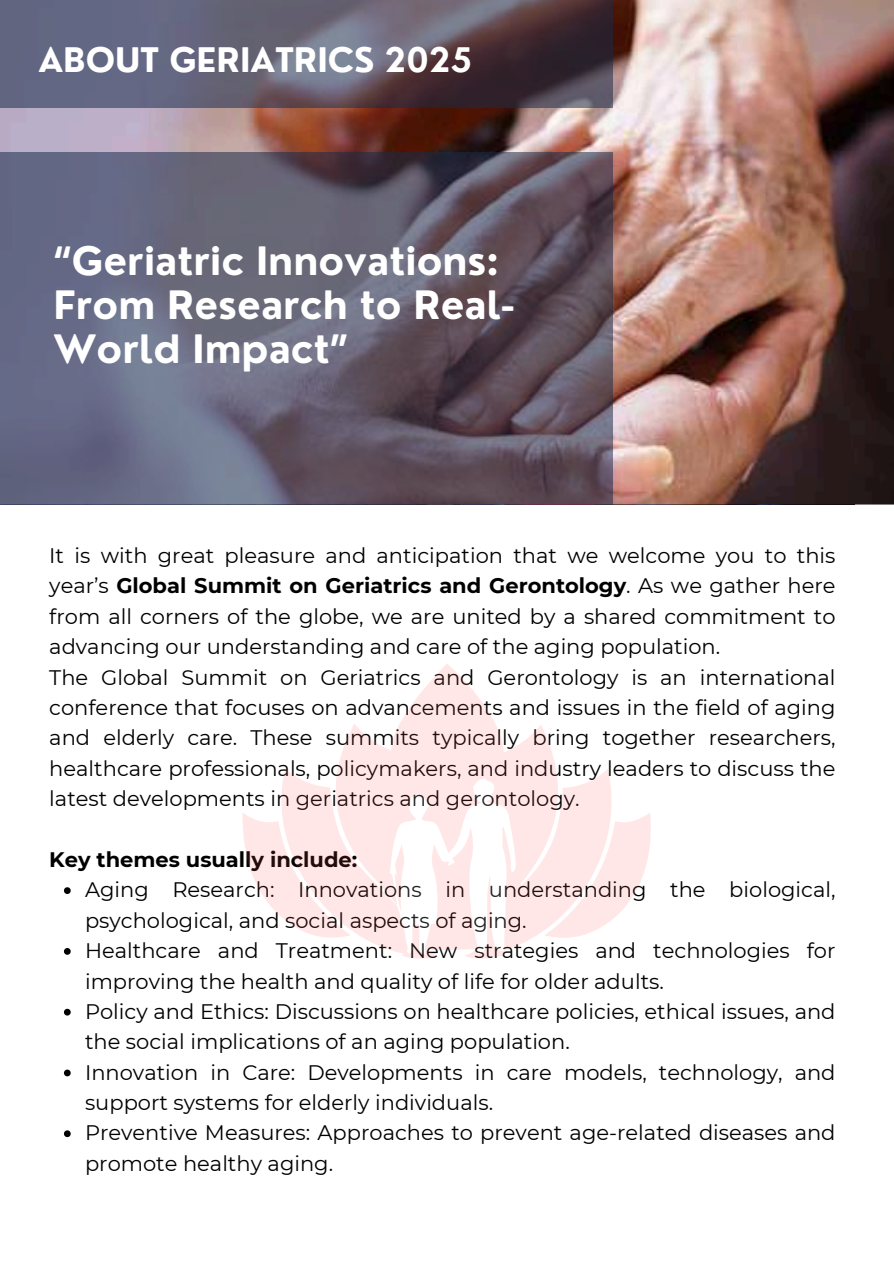
<style>
.page{position:relative;width:894px;height:1264px;background:#fff}
.page>*{position:absolute;margin:0;border:0;box-sizing:border-box;transform-origin:0 0}
.t1{font:700 38.1px/43.8px "Nourd";color:#fff}
.t2{font:700 33px "Nourd";color:#fff}
.t3{font:21px/30.3px "Montserrat";color:#000}
.t4{font:700 21px "Montserrat";color:#000}
.s1{font-weight:700}
</style>
<div class="page">
<img style="left:0;top:0;width:893px;height:504px">
<svg style="left:0;top:0;width:612px;height:107px"></svg>
<svg style="left:0;top:152px;width:612px;height:352px"></svg>
<svg style="left:64px;top:887px;width:7px;height:7px"></svg>
<svg style="left:64px;top:948px;width:7px;height:6px"></svg>
<svg style="left:64px;top:1008px;width:7px;height:7px"></svg>
<svg style="left:64px;top:1069px;width:7px;height:7px"></svg>
<svg style="left:64px;top:1130px;width:7px;height:7px"></svg>
<svg style="left:242px;top:664px;width:408px;height:295px"></svg>
<h2 class="t2" style="left:38px;top:39px;width:435px">ABOUT GERIATRICS 2025</h2>
<h1 class="t1" style="left:54px;top:239px;width:462px">“Geriatric Innovations:<br>From Research to Real-<br>World Impact”</h1>
<p class="t3" style="left:49px;top:540px;width:787px">It is with great pleasure and anticipation that we welcome you to this year’s <span class="s1">Global Summit on Geriatrics and Gerontology</span>. As we gather here from all corners of the globe, we are united by a shared commitment to advancing our understanding and care of the aging population.<br>The Global Summit on Geriatrics and Gerontology is an international conference that focuses on advancements and issues in the field of aging and elderly care. These summits typically bring together researchers, healthcare professionals, policymakers, and industry leaders to discuss the latest developments in geriatrics and gerontology.</p>
<p class="t4" style="left:49px;top:846px;width:309px">Key themes usually include:</p>
<p class="t3" style="left:85px;top:874px;width:751px">Aging Research: Innovations in understanding the biological, psychological, and social aspects of aging.<br>Healthcare and Treatment: New strategies and technologies for improving the health and quality of life for older adults.<br>Policy and Ethics: Discussions on healthcare policies, ethical issues, and the social implications of an aging population.<br>Innovation in Care: Developments in care models, technology, and support systems for elderly individuals.<br>Preventive Measures: Approaches to prevent age-related diseases and promote healthy aging.</p>
</div>
